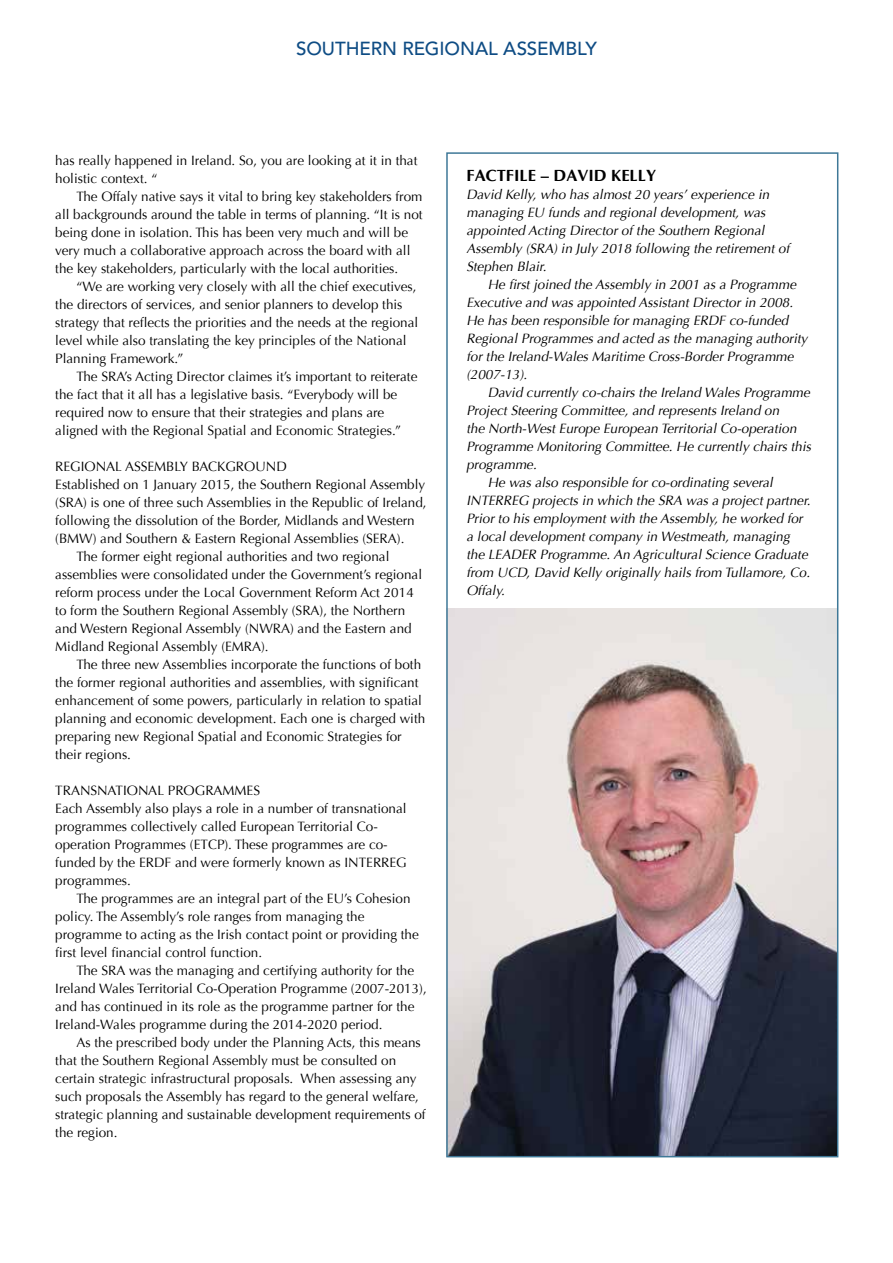
<style>
.page{position:relative;width:893px;height:1263px;background:#fff}
.page>*{position:absolute;margin:0;border:0;box-sizing:border-box;transform-origin:0 0}
.t1{font:500 18.75px "Avenir";letter-spacing:-.005em;color:#0e4c84}
.t2{font:700 16.5px "Optima";color:#000}
.t3{font:13.5px/18px "Optima";color:#000}
.t4{font:italic 13.5px/18px "Optima";color:#000}
</style>
<div class="page">
<img style="left:449px;top:608px;width:386px;height:546px">
<div style="left:446px;top:152px;width:392px;height:1005px;border:2px solid #3e7897"></div>
<h1 class="t1" style="left:296px;top:38px;width:302px">SOUTHERN REGIONAL ASSEMBLY</h1>
<p class="t3" style="left:55px;top:152px;width:364px">has really happened in Ireland. So, you are looking at it in that holistic context. “</p>
<p class="t3" style="left:55px;top:188px;width:369px;text-indent:21px">The Offaly native says it vital to bring key stakeholders from all backgrounds around the table in terms of planning. “It is not being done in isolation. This has been very much and will be very much a collaborative approach across the board with all the key stakeholders, particularly with the local authorities.</p>
<p class="t3" style="left:55px;top:278px;width:364px;text-indent:21px">“We are working very closely with all the chief executives, the directors of services, and senior planners to develop this strategy that reflects the priorities and the needs at the regional level while also translating the key principles of the National Planning Framework.”</p>
<p class="t3" style="left:55px;top:368px;width:364px;text-indent:21px">The SRA’s Acting Director claimes it’s important to reiterate the fact that it all has a legislative basis. “Everybody will be required now to ensure that their strategies and plans are aligned with the Regional Spatial and Economic Strategies.”</p>
<p class="t3" style="left:55px;top:458px;width:233px">REGIONAL ASSEMBLY BACKGROUND</p>
<p class="t3" style="left:55px;top:476px;width:372px">Established on 1 January 2015, the Southern Regional Assembly</p>
<p class="t3" style="left:55px;top:494px;width:373px">(SRA) is one of three such Assemblies in the Republic of Ireland,</p>
<p class="t3" style="left:55px;top:512px;width:361px">following the dissolution of the Border, Midlands and Western</p>
<p class="t3" style="left:55px;top:530px;width:351px">(BMW) and Southern &amp; Eastern Regional Assemblies (SERA).</p>
<p class="t3" style="left:77px;top:548px;width:314px">The former eight regional authorities and two regional</p>
<p class="t3" style="left:55px;top:566px;width:368px">assemblies were consolidated under the Government’s regional</p>
<p class="t3" style="left:55px;top:584px;width:360px">reform process under the Local Government Reform Act 2014</p>
<p class="t3" style="left:55px;top:602px;width:351px">to form the Southern Regional Assembly (SRA), the Northern</p>
<p class="t3" style="left:55px;top:620px;width:358px">and Western Regional Assembly (NWRA) and the Eastern and</p>
<p class="t3" style="left:55px;top:638px;width:215px">Midland Regional Assembly (EMRA).</p>
<p class="t3" style="left:77px;top:656px;width:346px">The three new Assemblies incorporate the functions of both</p>
<p class="t3" style="left:55px;top:674px;width:365px">the former regional authorities and assemblies, with significant</p>
<p class="t3" style="left:55px;top:692px;width:368px">enhancement of some powers, particularly in relation to spatial</p>
<p class="t3" style="left:55px;top:710px;width:372px">planning and economic development. Each one is charged with</p>
<p class="t3" style="left:55px;top:728px;width:348px">preparing new Regional Spatial and Economic Strategies for</p>
<p class="t3" style="left:55px;top:746px;width:77px">their regions.</p>
<p class="t3" style="left:55px;top:782px;width:353px">TRANSNATIONAL PROGRAMMES<br>Each Assembly also plays a role in a number of transnational programmes collectively called European Territorial Co&shy;operation Programmes (ETCP). These programmes are co&shy;funded by the ERDF and were formerly known as INTERREG programmes.</p>
<p class="t3" style="left:55px;top:890px;width:365px;text-indent:21px">The programmes are an integral part of the EU’s Cohesion policy. The Assembly’s role ranges from managing the programme to acting as the Irish contact point or providing the first level financial control function.</p>
<p class="t3" style="left:55px;top:962px;width:373px;text-indent:21px">The SRA was the managing and certifying authority for the Ireland Wales Territorial Co-Operation Programme (2007-2013), and has continued in its role as the programme partner for the Ireland-Wales programme during the 2014-2020 period.</p>
<p class="t3" style="left:55px;top:1034px;width:372px;text-indent:21px">As the prescribed body under the Planning Acts, this means that the Southern Regional Assembly must be consulted on certain strategic infrastructural proposals. When assessing any such proposals the Assembly has regard to the general welfare, strategic planning and sustainable development requirements of the region.</p>
<p class="t2" style="left:466px;top:166px;width:191px">FACTFILE – DAVID KELLY</p>
<p class="t4" style="left:466px;top:186px;width:324px">David Kelly, who has almost 20 years’ experience in managing EU funds and regional development, was appointed Acting Director of the Southern Regional Assembly (SRA) in July 2018 following the retirement of Stephen Blair.</p>
<p class="t4" style="left:466px;top:275px;width:346px;text-indent:21px">He first joined the Assembly in 2001 as a Programme Executive and was appointed Assistant Director in 2008.<br>He has been responsible for managing ERDF co-funded Regional Programmes and acted as the managing authority for the Ireland-Wales Maritime Cross-Border Programme (2007-13).</p>
<p class="t4" style="left:488px;top:383px;width:327px">David currently co-chairs the Ireland Wales Programme</p>
<p class="t4" style="left:466px;top:401px;width:317px">Project Steering Committee, and represents Ireland on</p>
<p class="t4" style="left:466px;top:419px;width:334px">the North-West Europe European Territorial Co-operation</p>
<p class="t4" style="left:466px;top:437px;width:349px">Programme Monitoring Committee. He currently chairs this</p>
<p class="t4" style="left:466px;top:455px;width:75px">programme.</p>
<p class="t4" style="left:488px;top:473px;width:290px">He was also responsible for co-ordinating several</p>
<p class="t4" style="left:466px;top:491px;width:348px">INTERREG projects in which the SRA was a project partner.</p>
<p class="t4" style="left:466px;top:509px;width:341px">Prior to his employment with the Assembly, he worked for</p>
<p class="t4" style="left:466px;top:527px;width:328px">a local development company in Westmeath, managing</p>
<p class="t4" style="left:466px;top:545px;width:346px">the LEADER Programme.An Agricultural Science Graduate</p>
<p class="t4" style="left:466px;top:563px;width:348px">from UCD, David Kelly originally hails from Tullamore, Co.</p>
<p class="t4" style="left:466px;top:581px;width:43px">Offaly.</p>
</div>
